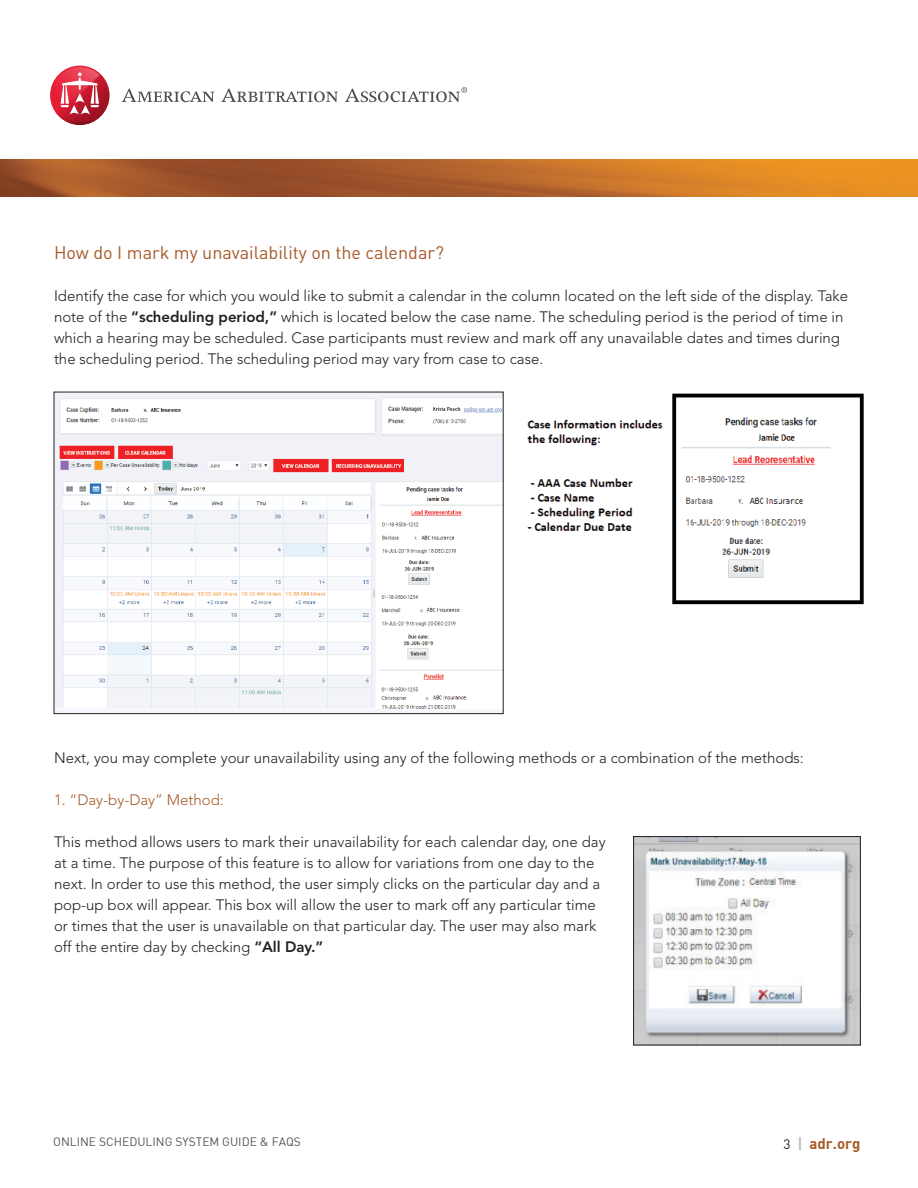
<style>
.page{position:relative;width:918px;height:1188px;background:#fff}
.page>*{position:absolute;margin:0;border:0;box-sizing:border-box;transform-origin:0 0}
.t1{font:18px "DIN";color:#a75a29}
.t2{font:300 15px/21px "Avenir LT Std";color:#231f20}
.t3{font:300 15px "Avenir LT Std";color:#a75a29}
.t4{font:15px "DIN Bold";color:#a75a29}
.t5{font:12px "DIN";color:#55565b}
.s1{font-weight:800}
.s2{font-family:"DIN";font-size:13.5px;color:#231f20}
.s3{color:#bcbec0}
</style>
<div class="page">
<img style="left:0;top:160px;width:918px;height:36px">
<svg style="left:122px;top:87px;width:345px;height:15px"></svg>
<svg style="left:50px;top:66px;width:60px;height:59px"></svg>
<svg style="left:51px;top:67px;width:49px;height:58px"></svg>
<img style="left:56px;top:394px;width:446px;height:318px">
<img style="left:527px;top:393px;width:337px;height:212px">
<img style="left:635px;top:838px;width:224px;height:205px">
<div style="left:633px;top:836px;width:228px;height:209px;border:1px solid #231f20"></div>
<p class="t1" style="left:54px;top:241px;width:392px">How do I mark my unavailability on the calendar?</p>
<p class="t2" style="left:54px;top:285px;width:796px">Identify the case for which you would like to submit a calendar in the column located on the left side of the display. Take note of the <span class="s1">“scheduling period,”</span> which is located below the case name. The scheduling period is the period of time in which a hearing may be scheduled. Case participants must review and mark off any unavailable dates and times during the scheduling period. The scheduling period may vary from case to case.</p>
<p class="t2" style="left:54px;top:747px;width:751px">Next, you may complete your unavailability using any of the following methods or a combination of the methods:</p>
<p class="t3" style="left:54px;top:791px;width:171px">1. “Day-by-Day” Method:</p>
<p class="t2" style="left:54px;top:831px;width:553px">This method allows users to mark their unavailability for each calendar day, one day at a time. The purpose of this feature is to allow for variations from one day to the next. In order to use this method, the user simply clicks on the particular day and a pop-up box will appear. This box will allow the user to mark off any particular time or times that the user is unavailable on that particular day. The user may also mark off the entire day by checking <span class="s1">“All Day.”</span></p>
<p class="t5" style="left:53px;top:1134px;width:249px">ONLINE SCHEDULING SYSTEM GUIDE &amp; FAQS</p>
<p class="t4" style="left:783px;top:1134px;width:79px"><span class="s2">3</span> <span class="s3">|</span> adr.org</p>
</div>
